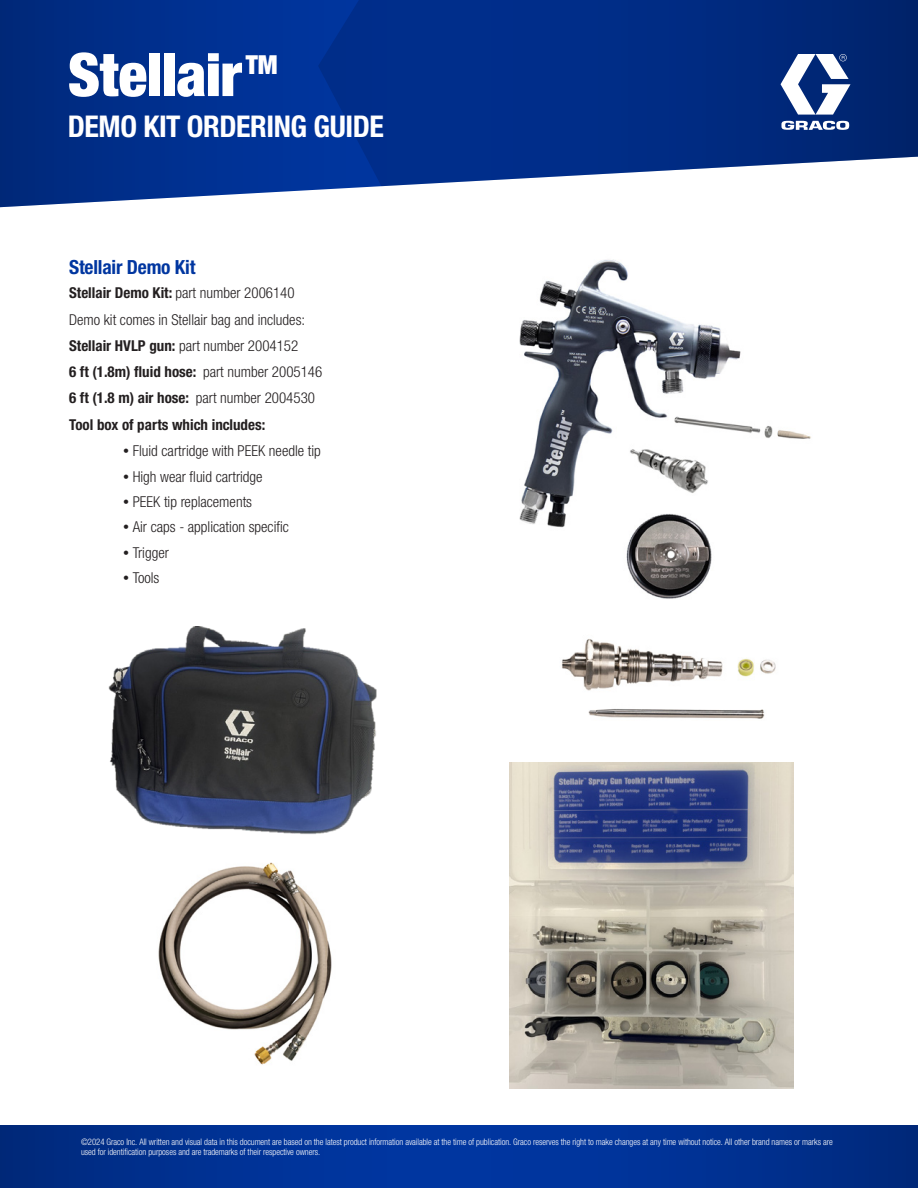
<style>
.page{position:relative;width:918px;height:1188px;background:#fff}
.page>*{position:absolute;margin:0;border:0;box-sizing:border-box;transform-origin:0 0}
.G_Main_Head{font:900 condensed 60px "Helvetica Neue LTW1 G";letter-spacing:-.01em;color:#fff}
.G_Main_subhead{font:700 condensed 30px "Helvetica Neue LTW1 G";letter-spacing:-.015em;color:#fff}
.G_Main_Head-2{font:900 condensed 26.25px "Helvetica Neue LTW1 G";color:#fff}
.G_Page_subhead{font:700 condensed 19.5px "Helvetica Neue LTW1 G";letter-spacing:-.01em;color:#0036a0}
.t1{font:300 condensed 15px "Helvetica Neue LTW1 G";color:#231f20}
.t2{font:700 condensed 15px "Helvetica Neue LTW1 G";color:#231f20}
.G_Disclaimer_text{font:300 condensed 9px/10.5px "Helvetica Neue LTW1 G";letter-spacing:-.005em;color:#fff}
.s1{font-weight:700}
.s2{font-weight:300}
.s3{font-size:12px}
</style>
<div class="page">
<img style="left:519px;top:259px;width:292px;height:460px">
<svg style="left:0;top:0;width:385px;height:208px;background:#103c93"></svg>
<svg style="left:318px;top:0;width:600px;height:186px;background:#123a8c"></svg>
<svg style="left:781px;top:54px;width:69px;height:61px"></svg>
<svg style="left:781px;top:121px;width:68px;height:9px"></svg>
<img style="left:158px;top:862px;width:174px;height:203px">
<img style="left:510px;top:762px;width:284px;height:327px">
<img style="left:108px;top:626px;width:269px;height:209px">
<svg style="left:0;top:1125px;width:918px;height:63px;background:#003092"></svg>
<p class="G_Main_Head" style="left:68px;top:39px;width:175px">Stellair</p>
<p class="G_Main_Head-2" style="left:246px;top:49px;width:34px">TM</p>
<p class="G_Main_subhead" style="left:68px;top:109px;width:318px">DEMO KIT ORDERING GUIDE</p>
<p class="G_Page_subhead" style="left:69px;top:256px;width:128px">Stellair Demo Kit</p>
<p class="t1" style="left:69px;top:311px;width:237px">Demo kit comes in Stellair bag and includes:</p>
<p class="t1" style="left:69px;top:337px;width:231px"><span class="s1">Stellair HVLP gun:</span> part number 2004152</p>
<p class="t2" style="left:69px;top:363px;width:255px">6 ft (1.8m) fluid hose: <span class="s2">part number 2005146</span></p>
<p class="t2" style="left:69px;top:389px;width:248px">6 ft (1.8 m) air hose: <span class="s2">part number 2004530</span></p>
<p class="t2" style="left:69px;top:415px;width:198px">Tool box of parts which includes:</p>
<p class="t1" style="left:123px;top:442px;width:199px"><span class="s3">•</span> Fluid cartridge with PEEK needle tip</p>
<p class="t1" style="left:123px;top:468px;width:141px"><span class="s3">•</span> High wear fluid cartridge</p>
<p class="t1" style="left:123px;top:493px;width:130px"><span class="s3">•</span> PEEK tip replacements</p>
<p class="t1" style="left:123px;top:518px;width:167px"><span class="s3">•</span> Air caps - application specific</p>
<p class="t1" style="left:123px;top:544px;width:47px"><span class="s3">•</span> Trigger</p>
<p class="t1" style="left:123px;top:569px;width:38px"><span class="s3">•</span> Tools</p>
<p class="t1" style="left:69px;top:284px;width:227px"><span class="s1">Stellair Demo Kit:</span> part number 2006140</p>
<p class="G_Disclaimer_text" style="left:81px;top:1137px;width:753px">©2024 Graco Inc. All written and visual data in this document are based on the latest product information available at the time of publication. Graco reserves the right to make changes at any time without notice. All other brand names or marks are used for identification purposes and are trademarks of their respective owners.</p>
</div>
